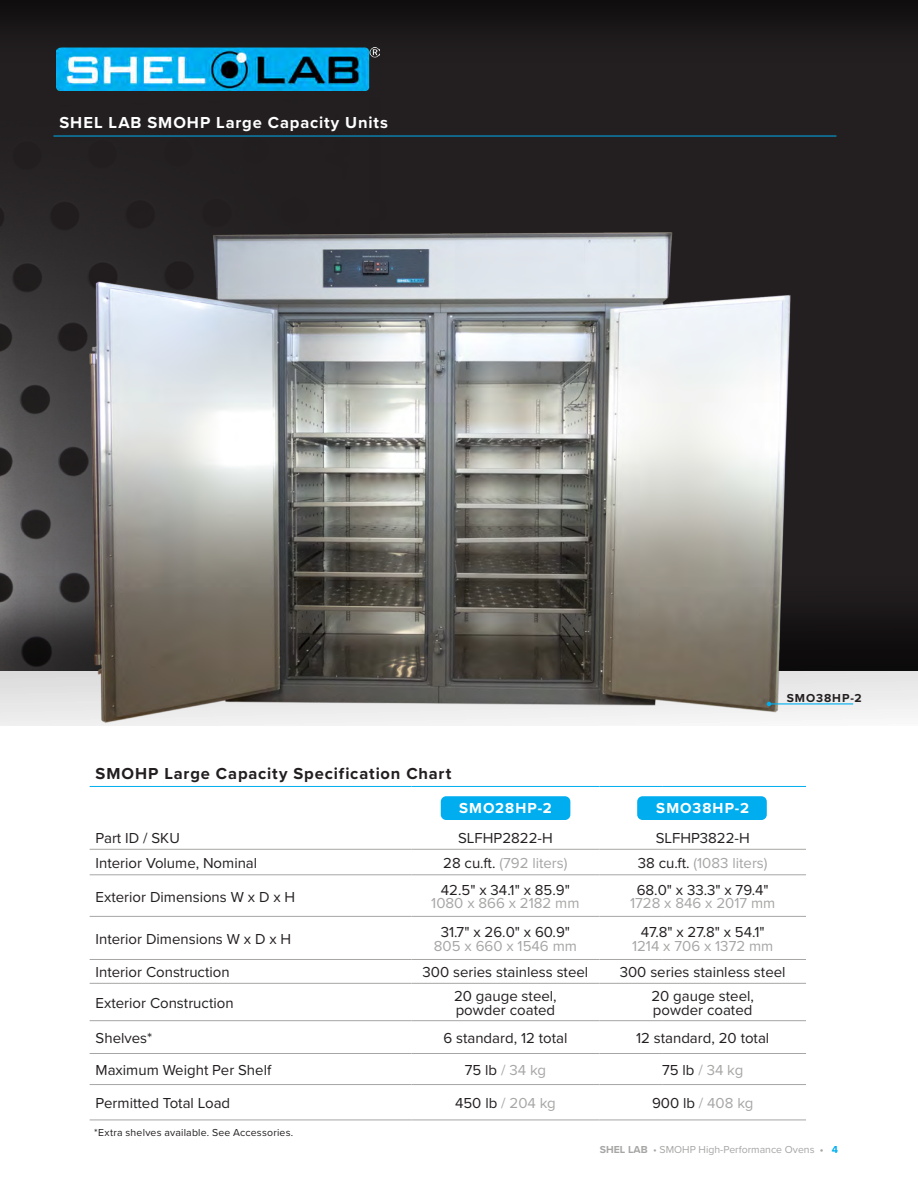
<style>
.page{position:relative;width:918px;height:1188px;background:#fff}
.page>*{position:absolute;margin:0;border:0;box-sizing:border-box;transform-origin:0 0}
.t1{font:700 16.5px "Proxima Nova";letter-spacing:.05em;color:#231f20}
.section_header{font:700 16.5px "Proxima Nova";letter-spacing:.055em;color:#fff}
.t2{font:15px/13.5px "Proxima Nova";color:#231f20}
.t3{font:15px "Proxima Nova";color:#a7a6a5}
.t4{font:700 15px "Proxima Nova";letter-spacing:.07em;color:#fff}
.t5{font:700 12px "Proxima Nova";letter-spacing:.08em;color:#231f20}
.t6{font:10.5px "Proxima Nova";letter-spacing:.02em;color:#231f20}
.t7{font:10.5px "Proxima Nova";color:#a7a6a5}
.s1{color:#231f20}
.s2{font-weight:700}
.s3{font-weight:700;color:#00aeef}
</style>
<div class="page">
<div style="left:0;top:0;width:918px;height:726px;background:#231f20;opacity:.75"></div>
<hr style="left:53px;top:136px;width:783px;height:1px;background:#00aeef">
<img style="left:56px;top:47px;width:323px;height:44px">
<img style="left:89px;top:220px;width:710px;height:506px">
<div style="left:637px;top:796px;width:130px;height:24px;background:#00aeef;border-radius:5px"></div>
<div style="left:441px;top:796px;width:129px;height:24px;background:#00aeef;border-radius:5px"></div>
<hr style="left:90px;top:849px;width:321px;height:1px;background:#a7a6a5">
<hr style="left:411px;top:849px;width:188px;height:1px;background:#a7a6a5">
<hr style="left:599px;top:849px;width:64px;height:1px;background:#a7a6a5">
<hr style="left:663px;top:849px;width:143px;height:1px;background:#a7a6a5">
<hr style="left:90px;top:875px;width:321px;height:1px;background:#a7a6a5">
<hr style="left:411px;top:875px;width:188px;height:1px;background:#a7a6a5">
<hr style="left:599px;top:875px;width:64px;height:1px;background:#a7a6a5">
<hr style="left:663px;top:875px;width:143px;height:1px;background:#a7a6a5">
<hr style="left:90px;top:916px;width:321px;height:1px;background:#a7a6a5">
<hr style="left:411px;top:916px;width:188px;height:1px;background:#a7a6a5">
<hr style="left:599px;top:916px;width:64px;height:1px;background:#a7a6a5">
<hr style="left:663px;top:916px;width:143px;height:1px;background:#a7a6a5">
<hr style="left:90px;top:959px;width:321px;height:1px;background:#a7a6a5">
<hr style="left:411px;top:959px;width:188px;height:1px;background:#a7a6a5">
<hr style="left:599px;top:959px;width:64px;height:1px;background:#a7a6a5">
<hr style="left:663px;top:959px;width:143px;height:1px;background:#a7a6a5">
<hr style="left:90px;top:983px;width:321px;height:1px;background:#a7a6a5">
<hr style="left:411px;top:983px;width:188px;height:1px;background:#a7a6a5">
<hr style="left:599px;top:983px;width:64px;height:1px;background:#a7a6a5">
<hr style="left:663px;top:983px;width:143px;height:1px;background:#a7a6a5">
<hr style="left:90px;top:1020px;width:321px;height:1px;background:#a7a6a5">
<hr style="left:411px;top:1020px;width:188px;height:1px;background:#a7a6a5">
<hr style="left:599px;top:1020px;width:64px;height:1px;background:#a7a6a5">
<hr style="left:663px;top:1020px;width:143px;height:1px;background:#a7a6a5">
<hr style="left:90px;top:1053px;width:321px;height:1px;background:#a7a6a5">
<hr style="left:411px;top:1053px;width:188px;height:1px;background:#a7a6a5">
<hr style="left:599px;top:1053px;width:64px;height:1px;background:#a7a6a5">
<hr style="left:663px;top:1053px;width:143px;height:1px;background:#a7a6a5">
<hr style="left:90px;top:1084px;width:321px;height:1px;background:#a7a6a5">
<hr style="left:411px;top:1084px;width:188px;height:1px;background:#a7a6a5">
<hr style="left:599px;top:1084px;width:64px;height:1px;background:#a7a6a5">
<hr style="left:663px;top:1084px;width:143px;height:1px;background:#a7a6a5">
<hr style="left:90px;top:1120px;width:321px;height:1px;background:#a7a6a5">
<hr style="left:411px;top:1120px;width:188px;height:1px;background:#a7a6a5">
<hr style="left:599px;top:1120px;width:64px;height:1px;background:#a7a6a5">
<hr style="left:663px;top:1120px;width:143px;height:1px;background:#a7a6a5">
<hr style="left:90px;top:786px;width:321px;height:1px;background:#00aeef">
<hr style="left:411px;top:786px;width:188px;height:1px;background:#00aeef">
<hr style="left:599px;top:786px;width:64px;height:1px;background:#00aeef">
<hr style="left:663px;top:786px;width:143px;height:1px;background:#00aeef">
<hr style="left:769px;top:703px;width:84px;height:1px;background:#00aeef">
<svg style="left:767px;top:702px;width:4px;height:4px"></svg>
<p class="section_header" style="left:59px;top:110px;width:330px">SHEL LAB SMOHP Large Capacity Units</p>
<p class="t5" style="left:787px;top:689px;width:77px">SMO38HP-2</p>
<p class="t1" style="left:96px;top:761px;width:357px">SMOHP Large Capacity Specification Chart</p>
<p class="t4" style="left:459px;top:797px;width:94px">SMO28HP-2</p>
<p class="t4" style="left:656px;top:797px;width:94px">SMO38HP-2</p>
<p class="t2" style="left:96px;top:831px;width:86px">Part ID / SKU</p>
<p class="t2" style="left:458px;top:831px;width:96px">SLFHP2822-H</p>
<p class="t2" style="left:656px;top:831px;width:96px">SLFHP3822-H</p>
<p class="t2" style="left:96px;top:856px;width:163px">Interior Volume, Nominal</p>
<p class="t3" style="left:443px;top:852px;width:126px"><span class="s1">28 cu.ft.</span> (792 liters)</p>
<p class="t3" style="left:638px;top:852px;width:131px"><span class="s1">38 cu.ft.</span> (1083 liters)</p>
<p class="t2" style="left:96px;top:889px;width:201px">Exterior Dimensions W x D x H</p>
<p class="t2" style="left:441px;top:882px;width:130px">42.5" x 34.1" x 85.9"</p>
<p class="t3" style="left:431px;top:892px;width:150px">1080 x 866 x 2182 mm</p>
<p class="t2" style="left:637px;top:882px;width:134px">68.0" x 33.3" x 79.4"</p>
<p class="t3" style="left:630px;top:892px;width:147px">1728 x 846 x 2017 mm</p>
<p class="t2" style="left:96px;top:931px;width:197px">Interior Dimensions W x D x H</p>
<p class="t2" style="left:441px;top:925px;width:131px">31.7" x 26.0" x 60.9"</p>
<p class="t3" style="left:434px;top:934px;width:144px">805 x 660 x 1546 mm</p>
<p class="t2" style="left:641px;top:925px;width:125px">47.8" x 27.8" x 54.1"</p>
<p class="t3" style="left:632px;top:934px;width:143px">1214 x 706 x 1372 mm</p>
<p class="t2" style="left:96px;top:965px;width:136px">Interior Construction</p>
<p class="t2" style="left:422px;top:965px;width:167px">300 series stainless steel</p>
<p class="t2" style="left:620px;top:965px;width:167px">300 series stainless steel</p>
<p class="t2" style="left:96px;top:996px;width:140px">Exterior Construction</p>
<p class="t2" style="left:454px;top:989px;width:104px">20 gauge steel, powder coated</p>
<p class="t2" style="left:651px;top:989px;width:104px">20 gauge steel, powder coated</p>
<p class="t2" style="left:96px;top:1031px;width:58px">Shelves*</p>
<p class="t2" style="left:443px;top:1031px;width:126px">6 standard, 12 total</p>
<p class="t2" style="left:636px;top:1031px;width:135px">12 standard, 20 total</p>
<p class="t2" style="left:96px;top:1063px;width:177px">Maximum Weight Per Shelf</p>
<p class="t3" style="left:465px;top:1059px;width:83px"><span class="s1">75 lb</span> / 34 kg</p>
<p class="t3" style="left:662px;top:1059px;width:83px"><span class="s1">75 lb</span> / 34 kg</p>
<p class="t2" style="left:96px;top:1096px;width:136px">Permitted Total Load</p>
<p class="t3" style="left:455px;top:1092px;width:102px"><span class="s1">450 lb</span> / 204 kg</p>
<p class="t3" style="left:652px;top:1092px;width:103px"><span class="s1">900 lb</span> / 408 kg</p>
<p class="t6" style="left:94px;top:1124px;width:201px">*Extra shelves available. See Accessories.</p>
<p class="t7" style="left:600px;top:1141px;width:240px"><span class="s2">SHEL LAB</span> • SMOHP High-Performance Ovens <span class="s2">•</span> <span class="s3">4</span></p>
</div>
